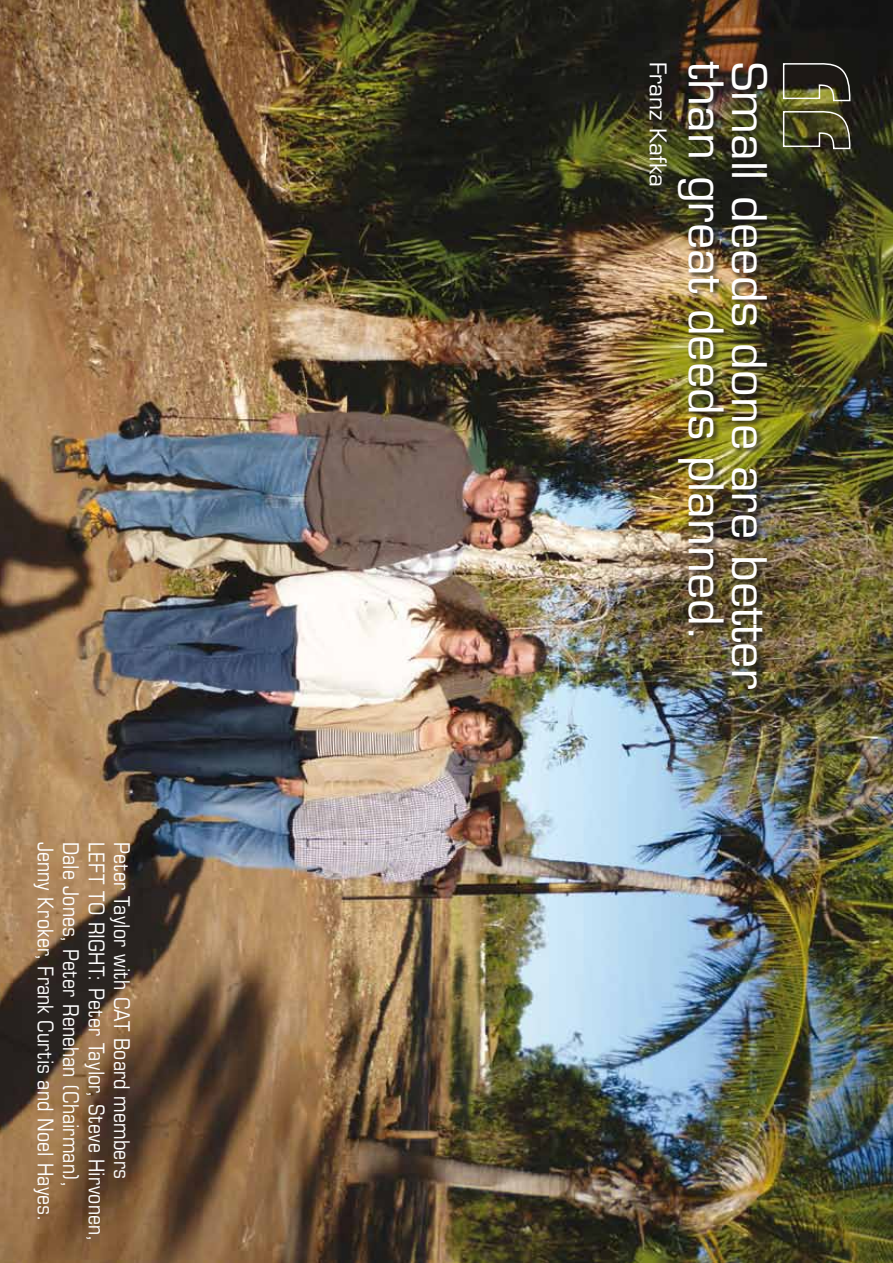
<style>
.page{position:relative;width:893px;height:1263px;background:#fff}
.page>*{position:absolute;margin:0;border:0;box-sizing:border-box;transform-origin:0 0}
.t1{font:46.5px "Eurostile";color:#fff}
.t2{font:22.5px "Eurostile";color:#fff}
.t3{font:condensed 21.75px/25.5px "Eurostile";letter-spacing:.005em;color:#fff}
</style>
<div class="page">
<img style="left:0;top:0;width:893px;height:1263px">
<div style="left:648px;top:61px;width:127px;height:635px;background:#1a171c;opacity:.86"></div>
<img style="left:782px;top:62px;width:69px;height:88px">
<p class="t3" style="left:135px;top:842px;width:401px;rotate:90deg">Peter Taylor with CAT Board members<br>LEFT TO RIGHT: Peter Taylor, Steve Hirvonen, Dale Jones, Peter Renehan (Chairman), Jenny Kroker, Frank Curtis and Noel Hayes.</p>
<p class="t2" style="left:671px;top:62px;width:126px;rotate:90deg">Franz Kafka</p>
<h1 class="t1" style="left:734px;top:62px;width:581px;rotate:90deg">than great deeds planned.</h1>
<h1 class="t1" style="left:777px;top:62px;width:629px;rotate:90deg">Small deeds done are better</h1>
</div>
